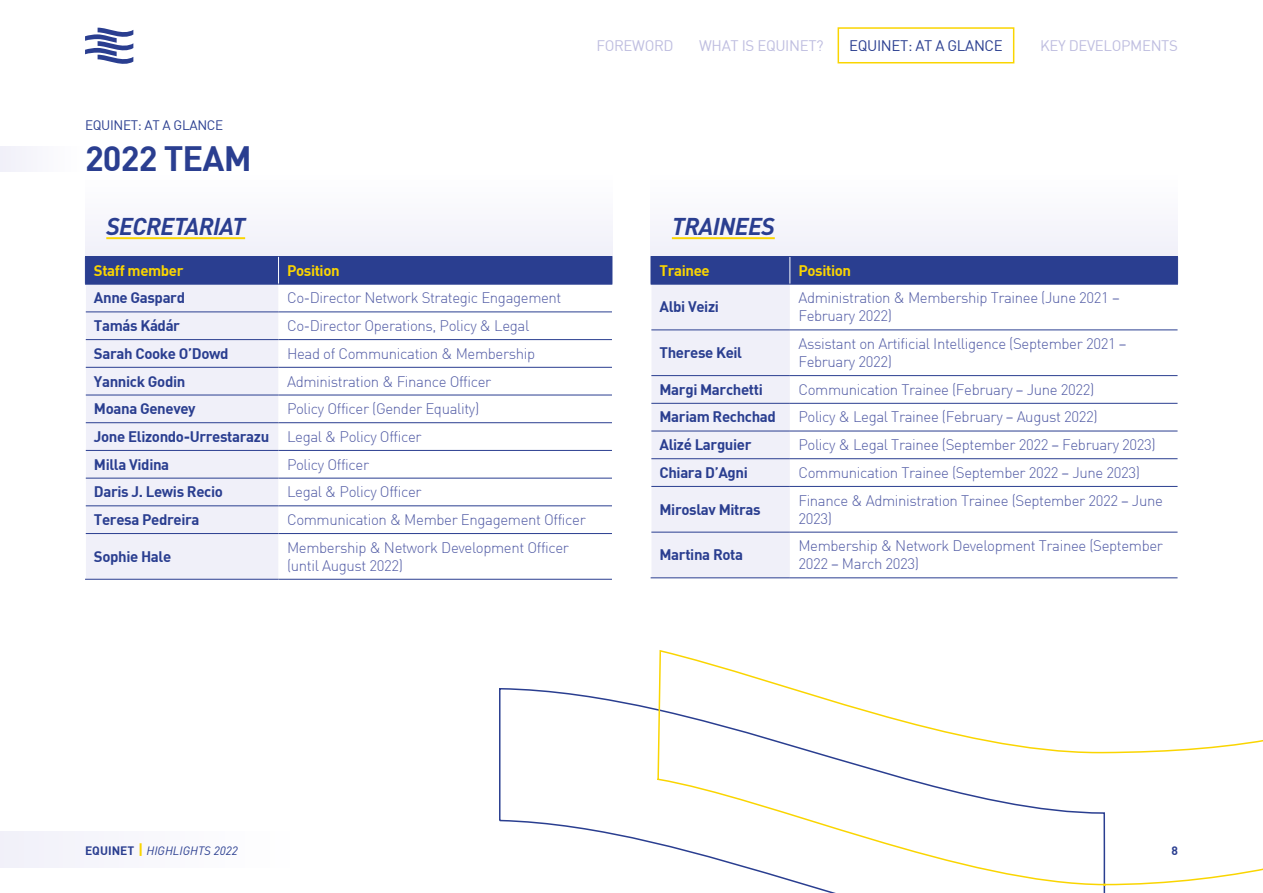
<style>
.page{position:relative;width:1263px;height:893px;background:#fff}
.page>*{position:absolute;margin:0;border:0;box-sizing:border-box;transform-origin:0 0}
.t1{font:700 34.5px "DIN";letter-spacing:-.025em;color:#2a3e90}
.t2{font:italic 700 24px "DIN";letter-spacing:-.025em;color:#2a3e90}
.t3{font:300 15px/18px "DIN";letter-spacing:-.025em;color:#525ca5}
.t4{font:700 15px "DIN";letter-spacing:-.025em;color:#2a3e90}
.t5{font:15px "DIN";letter-spacing:-.025em;color:#bfbee0}
.t6{font:700 15px "DIN";letter-spacing:-.025em;color:#fad500}
.t7{font:15px "DIN";letter-spacing:-.025em;color:#2a3e90}
.t8{font:13.5px "DIN";letter-spacing:-.025em;color:#2a3e90}
.t9{font:italic 12px "DIN";color:#2a3e90}
.t10{font:700 12px "DIN";color:#2a3e90}
.s1{font-weight:700;font-style:normal}
.s2{font-weight:700;font-style:normal;font-size:15px;color:#fad500}
</style>
<div class="page">
<div style="left:0;top:831px;width:300px;height:37px;background:#f8f8fc"></div>
<div style="left:651px;top:171px;width:527px;height:85px;background:#f8f8fc"></div>
<div style="left:85px;top:171px;width:527px;height:85px;background:#f8f8fc"></div>
<svg style="left:85px;top:28px;width:48px;height:36px"></svg>
<div style="left:86px;top:534px;width:193px;height:45px;background:#f0f0f9"></div>
<svg style="left:279px;top:534px;width:333px;height:45px"></svg>
<hr style="left:86px;top:533px;width:193px;height:1px;background:#2a3e90">
<hr style="left:279px;top:533px;width:333px;height:1px;background:#2a3e90">
<hr style="left:85px;top:579px;width:194px;height:1px;background:#2a3e90">
<hr style="left:279px;top:579px;width:333px;height:1px;background:#2a3e90">
<svg style="left:85px;top:256px;width:528px;height:277px"></svg>
<hr style="left:85px;top:284px;width:194px;height:1px;background:#2a3e90">
<hr style="left:279px;top:284px;width:333px;height:1px;background:#2a3e90">
<hr style="left:106px;top:237px;width:139px;height:2px;background:#fad500">
<hr style="left:672px;top:237px;width:103px;height:2px;background:#fad500">
<svg style="left:651px;top:256px;width:527px;height:322px"></svg>
<hr style="left:651px;top:284px;width:139px;height:1px;background:#2a3e90">
<hr style="left:790px;top:284px;width:388px;height:1px;background:#2a3e90">
<svg style="left:499px;top:688px;width:607px;height:205px"></svg>
<svg style="left:656px;top:650px;width:607px;height:236px"></svg>
<div style="left:0;top:147px;width:85px;height:24px;background:#f8f7fc"></div>
<div style="left:837px;top:27px;width:177px;height:36px;border:2px solid #fad500"></div>
<p class="t8" style="left:85px;top:117px;width:140px">EQUINET: AT A GLANCE</p>
<p class="t1" style="left:85px;top:136px;width:168px">2022 TEAM</p>
<p class="t5" style="left:596px;top:36px;width:79px">FOREWORD</p>
<p class="t5" style="left:699px;top:36px;width:126px">WHAT IS EQUINET?</p>
<p class="t7" style="left:849px;top:36px;width:155px">EQUINET: AT A GLANCE</p>
<p class="t5" style="left:1040px;top:36px;width:139px">KEY DEVELOPMENTS</p>
<p class="t2" style="left:106px;top:211px;width:140px">SECRETARIAT</p>
<p class="t2" style="left:672px;top:211px;width:104px">TRAINEES</p>
<p class="t6" style="left:659px;top:260px;width:52px">Trainee</p>
<p class="t6" style="left:798px;top:260px;width:54px">Position</p>
<p class="t4" style="left:659px;top:297px;width:61px">Albi Veizi</p>
<p class="t3" style="left:798px;top:289px;width:323px">Administration &amp; Membership Trainee (June 2021 –<br>February 2022)</p>
<p class="t4" style="left:659px;top:343px;width:84px">Therese Keil</p>
<p class="t3" style="left:798px;top:335px;width:330px">Assistant on Artificial Intelligence (September 2021 –<br>February 2022)</p>
<p class="t4" style="left:659px;top:380px;width:105px">Margi Marchetti</p>
<p class="t3" style="left:798px;top:380px;width:297px">Communication Trainee (February – June 2022)</p>
<p class="t4" style="left:659px;top:407px;width:118px">Mariam Rechchad</p>
<p class="t3" style="left:798px;top:408px;width:301px">Policy &amp; Legal Trainee (February – August 2022)</p>
<p class="t4" style="left:659px;top:435px;width:94px">Alizé Larguier</p>
<p class="t3" style="left:798px;top:436px;width:359px">Policy &amp; Legal Trainee (September 2022 – February 2023)</p>
<p class="t4" style="left:659px;top:463px;width:90px">Chiara D’Agni</p>
<p class="t3" style="left:798px;top:463px;width:343px">Communication Trainee (September 2022 – June 2023)</p>
<p class="t4" style="left:659px;top:499px;width:103px">Miroslav Mitras</p>
<p class="t3" style="left:798px;top:491px;width:366px">Finance &amp; Administration Trainee (September 2022 – June<br>2023)</p>
<p class="t4" style="left:659px;top:545px;width:85px">Martina Rota</p>
<p class="t3" style="left:798px;top:537px;width:366px">Membership &amp; Network Development Trainee (September<br>2022 – March 2023)</p>
<p class="t6" style="left:94px;top:260px;width:91px">Staff member</p>
<p class="t6" style="left:287px;top:260px;width:54px">Position</p>
<p class="t4" style="left:94px;top:288px;width:93px">Anne Gaspard</p>
<p class="t3" style="left:287px;top:289px;width:276px">Co-Director Network Strategic Engagement</p>
<p class="t4" style="left:94px;top:316px;width:88px">Tamás Kádár</p>
<p class="t3" style="left:287px;top:317px;width:244px">Co-Director Operations, Policy &amp; Legal</p>
<p class="t4" style="left:94px;top:344px;width:136px">Sarah Cooke O’Dowd</p>
<p class="t3" style="left:287px;top:344px;width:250px">Head of Communication &amp; Membership</p>
<p class="t4" style="left:94px;top:371px;width:93px">Yannick Godin</p>
<p class="t3" style="left:287px;top:372px;width:206px">Administration &amp; Finance Officer</p>
<p class="t4" style="left:94px;top:399px;width:103px">Moana Genevey</p>
<p class="t3" style="left:287px;top:400px;width:194px">Policy Officer (Gender Equality)</p>
<p class="t4" style="left:94px;top:427px;width:177px">Jone Elizondo-Urrestarazu</p>
<p class="t3" style="left:287px;top:427px;width:136px">Legal &amp; Policy Officer</p>
<p class="t4" style="left:94px;top:454px;width:77px">Milla Vidina</p>
<p class="t3" style="left:287px;top:455px;width:84px">Policy Officer</p>
<p class="t4" style="left:94px;top:482px;width:130px">Daris J. Lewis Recio</p>
<p class="t3" style="left:287px;top:483px;width:136px">Legal &amp; Policy Officer</p>
<p class="t4" style="left:94px;top:510px;width:107px">Teresa Pedreira</p>
<p class="t3" style="left:287px;top:510px;width:300px">Communication &amp; Member Engagement Officer</p>
<p class="t4" style="left:94px;top:546px;width:79px">Sophie Hale</p>
<p class="t3" style="left:287px;top:538px;width:284px">Membership &amp; Network Development Officer (until August 2022)</p>
<p class="t9" style="left:85px;top:843px;width:154px"><span class="s1">EQUINET</span> <span class="s2">|</span> HIGHLIGHTS 2022</p>
<p class="t10" style="left:1171px;top:842px;width:8px">8</p>
</div>
